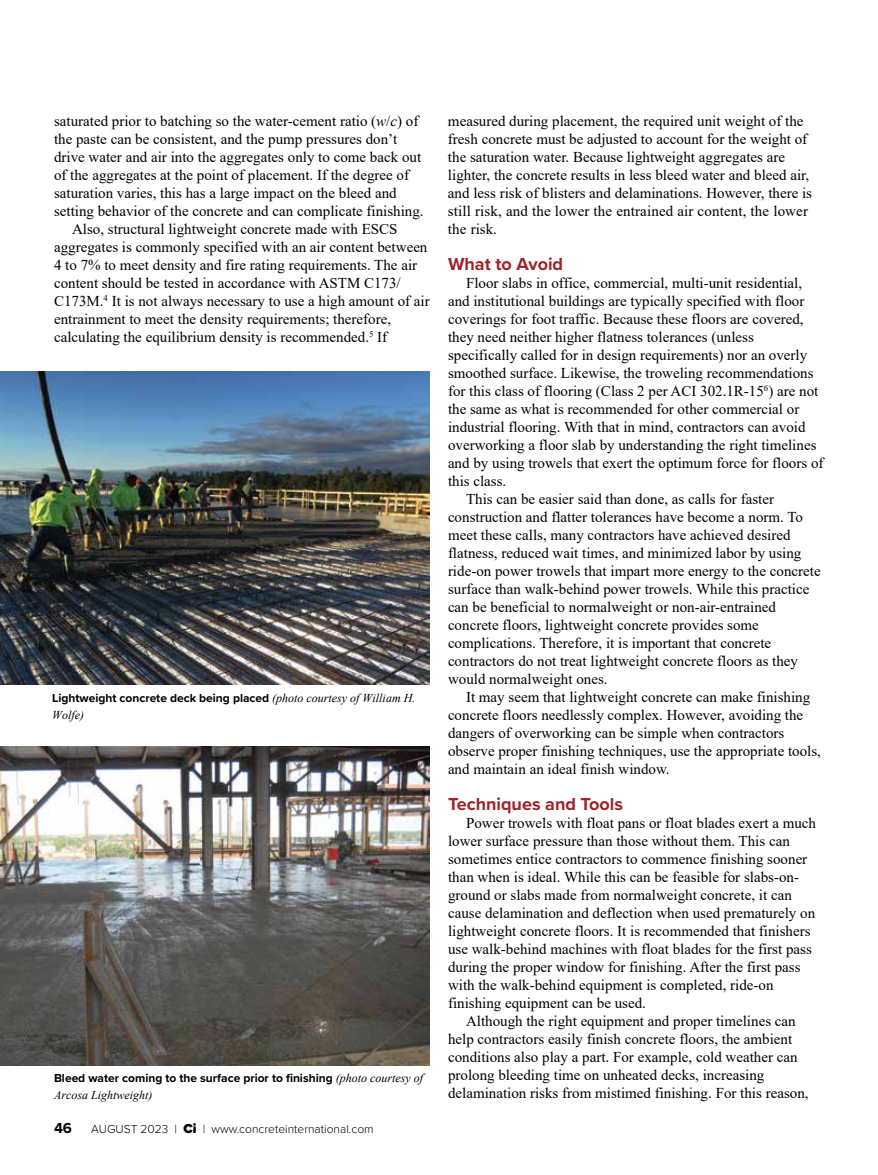
<style>
.page{position:relative;width:878px;height:1175px;background:#fff}
.page>*{position:absolute;margin:0;border:0;box-sizing:border-box;transform-origin:0 0}
.t1{font:700 18px "Proxima Nova";color:#9e232b}
.t2{font:15px/18px "Times New Roman";color:#000}
.t3{font:700 15px "Proxima Nova";color:#000}
.t4{font:700 12px "Proxima Nova";color:#000}
.t5{font:300 12px "Proxima Nova";color:#000}
.t6{font:italic 12px "Times New Roman";color:#000}
.s1{font-style:italic}
.s2{font-family:"Times New Roman";font-weight:400;font-style:italic}
.s3{font-weight:900;font-size:13.5px}
</style>
<div class="page">
<img style="left:0;top:371px;width:430px;height:313px">
<img style="left:0;top:747px;width:430px;height:318px">
<p class="t2" style="left:54px;top:111px;width:366px">saturated prior to batching so the water-cement ratio (<span class="s1">w</span>/<span class="s1">c</span>) of</p>
<p class="t2" style="left:54px;top:129px;width:344px">the paste can be consistent, and the pump pressures don’t</p>
<p class="t2" style="left:54px;top:147px;width:369px">drive water and air into the aggregates only to come back out</p>
<p class="t2" style="left:54px;top:165px;width:356px">of the aggregates at the point of placement. If the degree of</p>
<p class="t2" style="left:54px;top:183px;width:344px">saturation varies, this has a large impact on the bleed and</p>
<p class="t2" style="left:54px;top:201px;width:371px">setting behavior of the concrete and can complicate finishing.</p>
<p class="t2" style="left:72px;top:219px;width:327px">Also, structural lightweight concrete made with ESCS</p>
<p class="t2" style="left:54px;top:237px;width:375px">aggregates is commonly specified with an air content between</p>
<p class="t2" style="left:54px;top:255px;width:364px">4 to 7% to meet density and fire rating requirements. The air</p>
<p class="t2" style="left:54px;top:273px;width:348px">content should be tested in accordance with ASTM C173/</p>
<p class="t2" style="left:54px;top:291px;width:377px">C173M.<sup>4</sup> It is not always necessary to use a high amount of air</p>
<p class="t2" style="left:54px;top:309px;width:339px">entrainment to meet the density requirements; therefore,</p>
<p class="t2" style="left:54px;top:327px;width:335px">calculating the equilibrium density is recommended.<sup>5</sup> If</p>
<p class="t4" style="left:52px;top:689px;width:365px">Lightweight concrete deck being placed <span class="s2">(photo courtesy of William H.</span></p>
<p class="t6" style="left:52px;top:706px;width:33px">Wolfe)</p>
<p class="t4" style="left:54px;top:1069px;width:370px">Bleed water coming to the surface prior to finishing <span class="s2">(photo courtesy of</span></p>
<p class="t6" style="left:54px;top:1086px;width:100px">Arcosa Lightweight)</p>
<p class="t3" style="left:54px;top:1116px;width:20px">46</p>
<p class="t5" style="left:91px;top:1119px;width:284px">AUGUST 2023 | <span class="s3">Ci</span> | www.concreteinternational.com</p>
<p class="t2" style="left:448px;top:111px;width:365px">measured during placement, the required unit weight of the fresh concrete must be adjusted to account for the weight of the saturation water. Because lightweight aggregates are lighter, the concrete results in less bleed water and bleed air, and less risk of blisters and delaminations. However, there is still risk, and the lower the entrained air content, the lower the risk.</p>
<p class="t1" style="left:448px;top:250px;width:117px">What to Avoid</p>
<p class="t2" style="left:466px;top:273px;width:337px">Floor slabs in office, commercial, multi-unit residential,</p>
<p class="t2" style="left:448px;top:291px;width:358px">and institutional buildings are typically specified with floor</p>
<p class="t2" style="left:448px;top:309px;width:357px">coverings for foot traffic. Because these floors are covered,</p>
<p class="t2" style="left:448px;top:327px;width:307px">they need neither higher flatness tolerances (unless</p>
<p class="t2" style="left:448px;top:345px;width:361px">specifically called for in design requirements) nor an overly</p>
<p class="t2" style="left:448px;top:363px;width:367px">smoothed surface. Likewise, the troweling recommendations</p>
<p class="t2" style="left:448px;top:381px;width:372px">for this class of flooring (Class 2 per ACI 302.1R-15<sup>6</sup>) are not</p>
<p class="t2" style="left:448px;top:399px;width:353px">the same as what is recommended for other commercial or</p>
<p class="t2" style="left:448px;top:417px;width:359px">industrial flooring. With that in mind, contractors can avoid</p>
<p class="t2" style="left:448px;top:435px;width:370px">overworking a floor slab by understanding the right timelines</p>
<p class="t2" style="left:448px;top:453px;width:377px">and by using trowels that exert the optimum force for floors of</p>
<p class="t2" style="left:448px;top:471px;width:60px">this class.</p>
<p class="t2" style="left:466px;top:489px;width:309px">This can be easier said than done, as calls for faster</p>
<p class="t2" style="left:448px;top:507px;width:356px">construction and flatter tolerances have become a norm. To</p>
<p class="t2" style="left:448px;top:525px;width:344px">meet these calls, many contractors have achieved desired</p>
<p class="t2" style="left:448px;top:543px;width:355px">flatness, reduced wait times, and minimized labor by using</p>
<p class="t2" style="left:448px;top:561px;width:374px">ride-on power trowels that impart more energy to the concrete</p>
<p class="t2" style="left:448px;top:579px;width:363px">surface than walk-behind power trowels. While this practice</p>
<p class="t2" style="left:448px;top:597px;width:329px">can be beneficial to normalweight or non-air-entrained</p>
<p class="t2" style="left:448px;top:615px;width:312px">concrete floors, lightweight concrete provides some</p>
<p class="t2" style="left:448px;top:633px;width:324px">complications. Therefore, it is important that concrete</p>
<p class="t2" style="left:448px;top:651px;width:351px">contractors do not treat lightweight concrete floors as they</p>
<p class="t2" style="left:448px;top:669px;width:161px">would normalweight ones.</p>
<p class="t2" style="left:466px;top:687px;width:346px">It may seem that lightweight concrete can make finishing</p>
<p class="t2" style="left:448px;top:705px;width:357px">concrete floors needlessly complex. However, avoiding the</p>
<p class="t2" style="left:448px;top:723px;width:338px">dangers of overworking can be simple when contractors</p>
<p class="t2" style="left:448px;top:741px;width:374px">observe proper finishing techniques, use the appropriate tools,</p>
<p class="t2" style="left:448px;top:759px;width:223px">and maintain an ideal finish window.</p>
<p class="t1" style="left:448px;top:790px;width:177px">Techniques and Tools</p>
<p class="t2" style="left:448px;top:813px;width:369px;text-indent:18px">Power trowels with float pans or float blades exert a much lower surface pressure than those without them. This can sometimes entice contractors to commence finishing sooner than when is ideal. While this can be feasible for slabs-on&shy;ground or slabs made from normalweight concrete, it can cause delamination and deflection when used prematurely on lightweight concrete floors. It is recommended that finishers use walk-behind machines with float blades for the first pass during the proper window for finishing. After the first pass with the walk-behind equipment is completed, ride-on finishing equipment can be used.</p>
<p class="t2" style="left:448px;top:1011px;width:362px;text-indent:18px">Although the right equipment and proper timelines can help contractors easily finish concrete floors, the ambient conditions also play a part. For example, cold weather can prolong bleeding time on unheated decks, increasing delamination risks from mistimed finishing. For this reason,</p>
</div>
